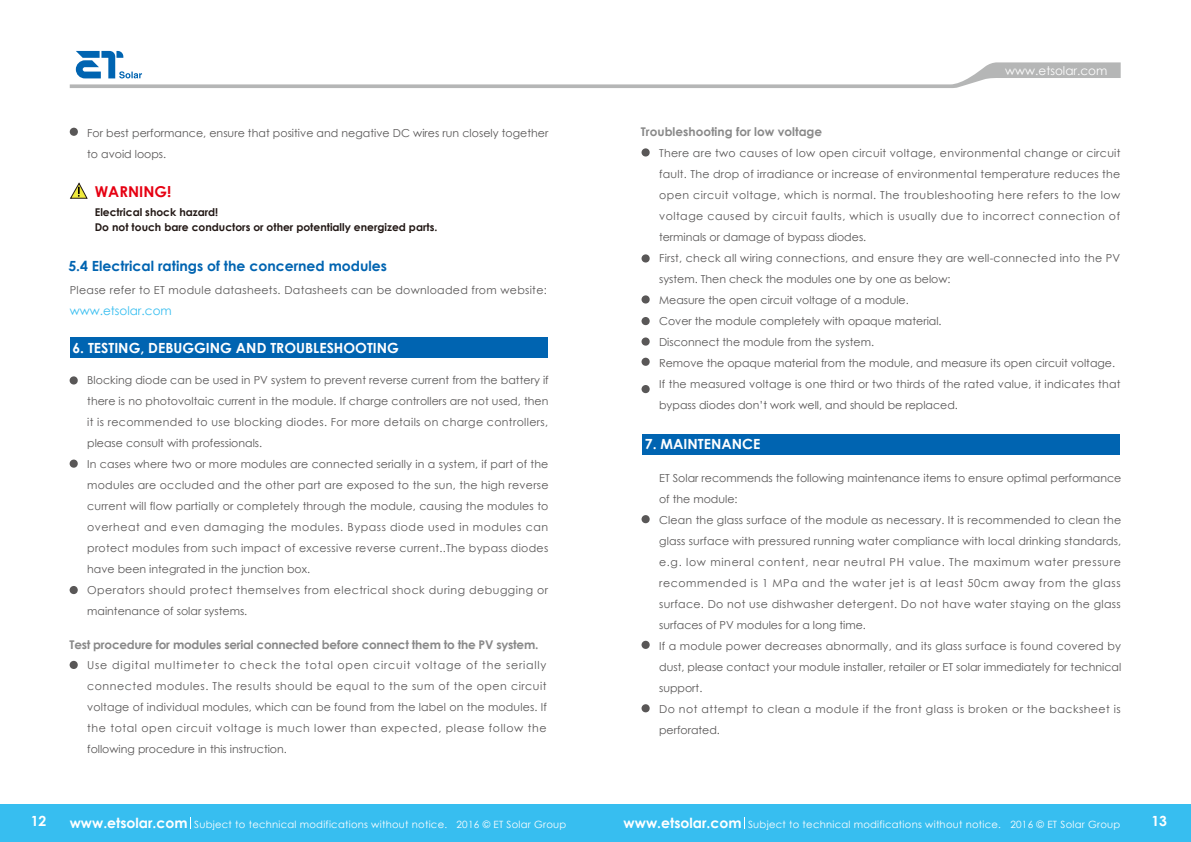
<style>
.page{position:relative;width:1191px;height:842px;background:#fff}
.page>*{position:absolute;margin:0;border:0;box-sizing:border-box;transform-origin:0 0}
.t1{font:700 15px "Century Gothic";color:#e60012}
.t2{font:700 14px "Century Gothic";color:#fff}
.t3{font:700 14px "Century Gothic";color:#0064b1}
.t4{font:700 12px "Century Gothic";letter-spacing:-.02em;color:#898989}
.t5{font:700 12px "Century Gothic";color:#898989}
.t6{font:12px "Century Gothic";color:#fff}
.t7{font:12px "Century Gothic";color:#37bef0}
.t8{font:11px/21px "Century Gothic";letter-spacing:.02em;color:#595757}
.t9{font:11px "Century Gothic";color:#595757}
.t10{font:700 10.7px/15px "Century Gothic";color:#221815}
.t11{font:10px "Century Gothic";letter-spacing:.025em;color:#fff}
.s1{font-weight:700;font-size:14px}
</style>
<div class="page">
<div style="left:70px;top:337px;width:477px;height:21px;background:#0064b1"></div>
<div style="left:642px;top:434px;width:477px;height:20px;background:#0064b1"></div>
<div style="left:0;top:804px;width:1191px;height:38px;background:#37bef0"></div>
<svg style="left:744px;top:817px;width:1px;height:12px"></svg>
<div style="left:70px;top:128px;width:8px;height:8px;background:#595757;border-radius:50%"></div>
<div style="left:70px;top:376px;width:8px;height:8px;background:#595757;border-radius:50%"></div>
<div style="left:70px;top:460px;width:8px;height:8px;background:#595757;border-radius:50%"></div>
<div style="left:70px;top:586px;width:8px;height:8px;background:#595757;border-radius:50%"></div>
<div style="left:70px;top:661px;width:8px;height:8px;background:#595757;border-radius:50%"></div>
<div style="left:641px;top:148px;width:8px;height:9px;background:#595757;border-radius:50%"></div>
<div style="left:641px;top:254px;width:8px;height:9px;background:#595757;border-radius:50%"></div>
<div style="left:641px;top:295px;width:8px;height:9px;background:#595757;border-radius:50%"></div>
<div style="left:641px;top:317px;width:8px;height:8px;background:#595757;border-radius:50%"></div>
<div style="left:641px;top:337px;width:8px;height:9px;background:#595757;border-radius:50%"></div>
<div style="left:641px;top:358px;width:8px;height:8px;background:#595757;border-radius:50%"></div>
<div style="left:641px;top:385px;width:8px;height:8px;background:#595757;border-radius:50%"></div>
<div style="left:641px;top:515px;width:8px;height:8px;background:#595757;border-radius:50%"></div>
<div style="left:641px;top:641px;width:8px;height:8px;background:#595757;border-radius:50%"></div>
<div style="left:641px;top:704px;width:8px;height:8px;background:#595757;border-radius:50%"></div>
<svg style="left:69px;top:182px;width:19px;height:17px"></svg>
<svg style="left:70px;top:51px;width:1050px;height:37px"></svg>
<p class="t6" style="left:1005px;top:62px;width:104px">www.etsolar.com</p>
<p class="t8" style="left:87px;top:122px;width:463px">For best performance, ensure that positive and negative DC wires run closely together</p>
<p class="t5" style="left:641px;top:122px;width:183px">Troubleshooting for low voltage</p>
<p class="t9" style="left:87px;top:146px;width:81px">to avoid loops.</p>
<p class="t8" style="left:659px;top:142px;width:463px">There are two causes of low open circuit voltage, environmental change or circuit fault. The drop of irradiance or increase of environmental temperature reduces the open circuit voltage, which is normal. The troubleshooting here refers to the low voltage caused by circuit faults, which is usually due to incorrect connection of terminals or damage of bypass diodes.<br>First, check all wiring connections, and ensure they are well-connected into the PV system. Then check the modules one by one as below:<br>Measure the open circuit voltage of a module.<br>Cover the module completely with opaque material.<br>Disconnect the module from the system.<br>Remove the opaque material from the module, and measure its open circuit voltage.<br>If the measured voltage is one third or two thirds of the rated value, it indicates that bypass diodes don’t work well, and should be replaced.</p>
<h1 class="t1" style="left:95px;top:180px;width:78px">WARNING!</h1>
<p class="t10" style="left:95px;top:204px;width:344px">Electrical shock hazard!<br>Do not touch bare conductors or other potentially energized parts.</p>
<p class="t3" style="left:68px;top:256px;width:320px">5.4 Electrical ratings of the concerned modules</p>
<p class="t8" style="left:70px;top:279px;width:478px">Please refer to ET module datasheets. Datasheets can be downloaded from website:</p>
<p class="t7" style="left:70px;top:302px;width:104px">www.etsolar.com</p>
<p class="t2" style="left:72px;top:337px;width:328px">6. TESTING, DEBUGGING AND TROUBLESHOOTING</p>
<p class="t8" style="left:87px;top:369px;width:463px">Blocking diode can be used in PV system to prevent reverse current from the battery if there is no photovoltaic current in the module. If charge controllers are not used, then it is recommended to use blocking diodes. For more details on charge controllers, please consult with professionals.<br>In cases where two or more modules are connected serially in a system, if part of the modules are occluded and the other part are exposed to the sun, the high reverse current will flow partially or completely through the module, causing the modules to overheat and even damaging the modules. Bypass diode used in modules can protect modules from such impact of excessive reverse current..The bypass diodes have been integrated in the junction box.<br>Operators should protect themselves from electrical shock during debugging or maintenance of solar systems.</p>
<p class="t2" style="left:645px;top:434px;width:117px">7. MAINTENANCE</p>
<p class="t8" style="left:659px;top:467px;width:464px">ET Solar recommends the following maintenance items to ensure optimal performance of the module:<br>Clean the glass surface of the module as necessary. It is recommended to clean the glass surface with pressured running water compliance with local drinking standards, e.g. low mineral content, near neutral PH value. The maximum water pressure recommended is 1 MPa and the water jet is at least 50cm away from the glass surface. Do not use dishwasher detergent. Do not have water staying on the glass surfaces of PV modules for a long time.<br>If a module power decreases abnormally, and its glass surface is found covered by dust, please contact your module installer, retailer or ET solar immediately for technical support.<br>Do not attempt to clean a module if the front glass is broken or the backsheet is perforated.</p>
<p class="t4" style="left:70px;top:636px;width:470px">Test procedure for modules serial connected before connect them to the PV system.</p>
<p class="t8" style="left:87px;top:655px;width:461px;text-align:justify">Use digital multimeter to check the total open circuit voltage of the serially connected modules. The results should be equal to the sum of the open circuit voltage of individual modules, which can be found from the label on the modules. If the total open circuit voltage is much lower than expected, please follow the following procedure in this instruction.</p>
<p class="t2" style="left:31px;top:811px;width:17px">12</p>
<p class="t11" style="left:70px;top:817px;width:498px"><span class="s1">www.etsolar.com</span> Subject to technical modifications without notice. 2016 © ET Solar Group</p>
<p class="t11" style="left:623px;top:817px;width:498px"><span class="s1">www.etsolar.com</span> Subject to technical modifications without notice. 2016 © ET Solar Group</p>
<p class="t2" style="left:1151px;top:811px;width:17px">13</p>
</div>
